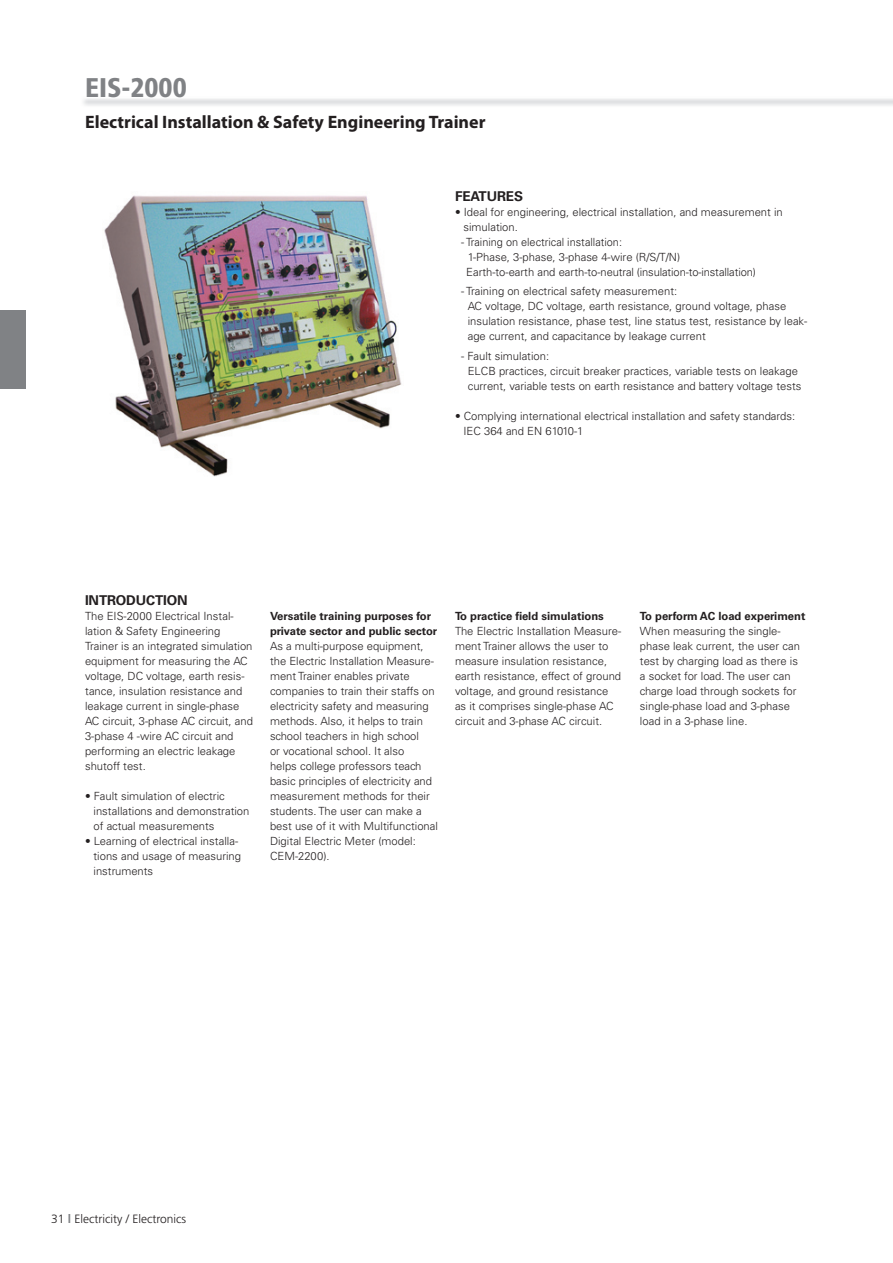
<style>
.page{position:relative;width:893px;height:1263px;background:#fff}
.page>*{position:absolute;margin:0;border:0;box-sizing:border-box;transform-origin:0 0}
.t1{font:900 condensed 27px "Frutiger LT Std";color:#808285}
.t2{font:700 18px "Myriad Pro";color:#231f20}
.t3{font:700 13.5px "Univers LT Std";letter-spacing:-.01em;color:#231f20}
.t4{font:300 12px "Frutiger LT Std";color:#231f20}
.t5{font:300 11.25px/15px "Univers LT Std";color:#231f20}
.t6{font:700 11.25px/15px "Univers LT Std";color:#231f20}
.s1{font-weight:700;color:#808285}
</style>
<div class="page">
<div style="left:0;top:310px;width:26px;height:79px;background:#808285"></div>
<img style="left:104px;top:195px;width:298px;height:281px">
<h1 class="t1" style="left:85px;top:71px;width:103px">EIS-2000</h1>
<h2 class="t2" style="left:85px;top:111px;width:402px">Electrical Installation &amp; Safety Engineering Trainer</h2>
<p class="t3" style="left:455px;top:188px;width:70px">FEATURES</p>
<p class="t5" style="left:463px;top:205px;width:321px;text-indent:-9px">• Ideal for engineering, electrical installation, and measurement in simulation.</p>
<p class="t5" style="left:466px;top:235px;width:291px;text-indent:-5px">- Training on electrical installation:<br>1-Phase, 3-phase, 3-phase 4-wire (R/S/T/N)<br>Earth-to-earth and earth-to-neutral (insulation-to-installation)</p>
<p class="t5" style="left:468px;top:284px;width:341px;text-indent:-7px">- Training on electrical safety measurement:<br>AC voltage, DC voltage, earth resistance, ground voltage, phase insulation resistance, phase test, line status test, resistance by leak&shy;age current, and capacitance by leakage current</p>
<p class="t5" style="left:468px;top:348px;width:335px;text-indent:-7px">- Fault simulation:<br>ELCB practices, circuit breaker practices, variable tests on leakage current, variable tests on earth resistance and battery voltage tests</p>
<p class="t5" style="left:463px;top:408px;width:333px;text-indent:-9px">• Complying international electrical installation and safety standards:<br>IEC 364 and EN 61010-1</p>
<p class="t3" style="left:85px;top:592px;width:104px">INTRODUCTION</p>
<p class="t5" style="left:85px;top:609px;width:169px">The EIS-2000 Electrical Instal&shy;lation &amp; Safety Engineering<br>Trainer is an integrated simulation equipment for measuring the AC voltage, DC voltage, earth resis&shy;tance, insulation resistance and leakage current in single-phase<br>AC circuit, 3-phase AC circuit, and<br>3-phase 4 -wire AC circuit and performing an electric leakage shutoff test.</p>
<p class="t5" style="left:94px;top:789px;width:157px;text-indent:-9px">• Fault simulation of electric installations and demonstration of actual measurements</p>
<p class="t5" style="left:94px;top:834px;width:149px;text-indent:-9px">• Learning of electrical installa&shy;tions and usage of measuring instruments</p>
<p class="t6" style="left:270px;top:609px;width:169px">Versatile training purposes for private sector and public sector</p>
<p class="t5" style="left:270px;top:639px;width:169px">As a multi-purpose equipment, the Electric Installation Measure&shy;ment Trainer enables private companies to train their staffs on electricity safety and measuring methods. Also, it helps to train school teachers in high school<br>or vocational school. It also<br>helps college professors teach basic principles of electricity and measurement methods for their students. The user can make a best use of it with Multifunctional<br>Digital Electric Meter (model:<br>CEM-2200).</p>
<p class="t6" style="left:455px;top:609px;width:150px">To practice field simulations</p>
<p class="t5" style="left:455px;top:624px;width:168px">The Electric Installation Measure&shy;ment Trainer allows the user to measure insulation resistance, earth resistance, effect of ground voltage, and ground resistance as it comprises single-phase AC circuit and 3-phase AC circuit.</p>
<p class="t6" style="left:640px;top:609px;width:167px">To perform AC load experiment</p>
<p class="t5" style="left:640px;top:624px;width:161px">When measuring the single&shy;phase leak current, the user can test by charging load as there is a socket for load. The user can charge load through sockets for single-phase load and 3-phase load in a 3-phase line.</p>
<p class="t4" style="left:51px;top:1212px;width:137px">31 <span class="s1">l</span> Electricity / Electronics</p>
</div>
